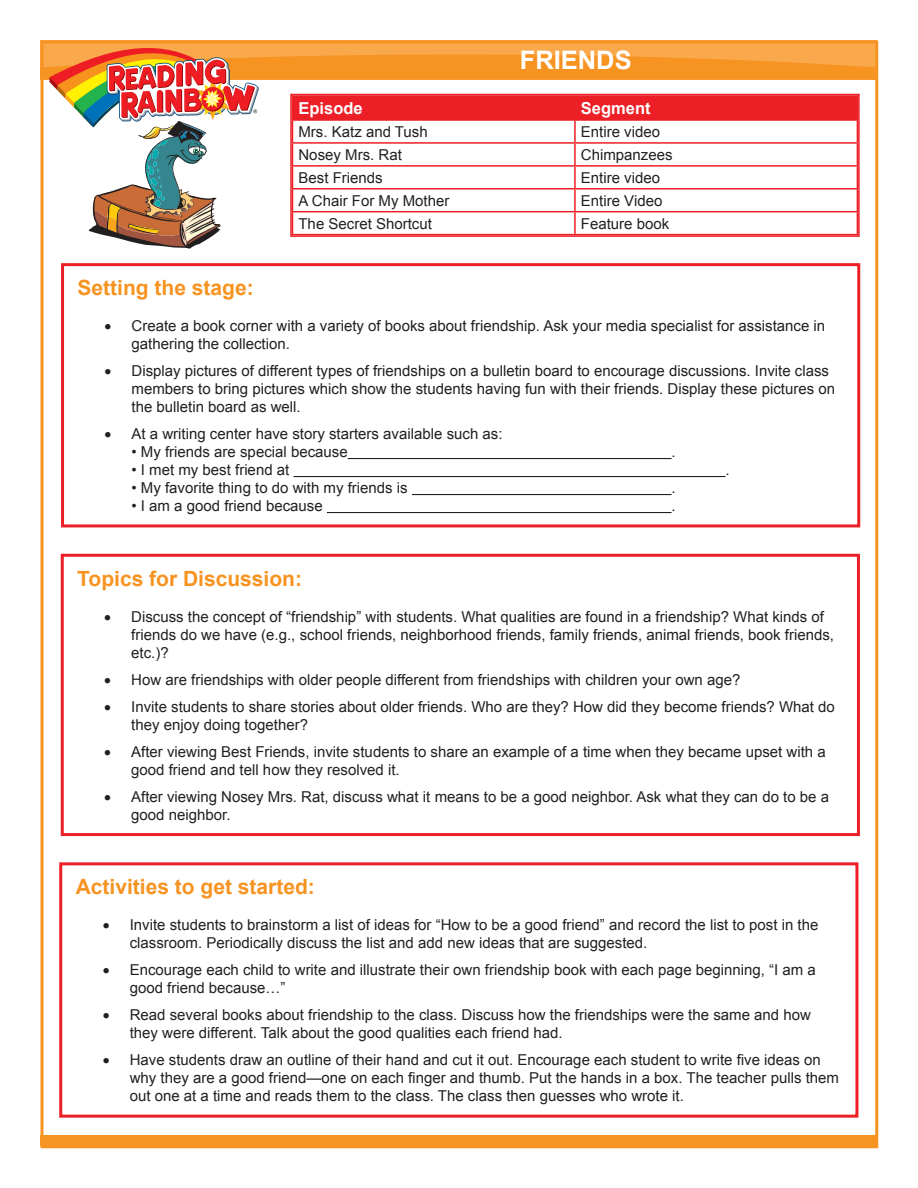
<style>
.page{position:relative;width:918px;height:1188px;background:#fff}
.page>*{position:absolute;margin:0;border:0;box-sizing:border-box;transform-origin:0 0}
.t1{font:700 25.5px "Arial";color:#fff}
.t2{font:700 21px "Arial";color:#f79320}
.t3{font:700 16.5px "Arial";color:#fff}
.t4{font:15px/18px "Arial";color:#231f20}
</style>
<div class="page">
<svg style="left:40px;top:40px;width:838px;height:40px;background:#f79f3b"></svg>
<div style="left:40px;top:1135px;width:838px;height:11px;background:#f79320"></div>
<svg style="left:40px;top:48px;width:838px;height:201px"></svg>
<hr style="left:292px;top:119px;width:283px;height:2px;background:#ed1f26">
<hr style="left:575px;top:119px;width:283px;height:2px;background:#ed1f26">
<div style="left:290px;top:94px;width:570px;height:143px;border:2px solid #ed1f26"></div>
<div style="left:61px;top:554px;width:799px;height:282px;border:3px solid #ed1f26"></div>
<hr style="left:348px;top:458px;width:324px;height:1px;background:#231f20">
<hr style="left:294px;top:476px;width:432px;height:1px;background:#231f20">
<hr style="left:412px;top:494px;width:260px;height:1px;background:#231f20">
<hr style="left:327px;top:512px;width:345px;height:1px;background:#231f20">
<div style="left:61px;top:263px;width:799px;height:264px;border:3px solid #ed1f26"></div>
<div style="left:59px;top:862px;width:799px;height:256px;border:3px solid #ed1f26"></div>
<p class="t1" style="left:520px;top:43px;width:113px">FRIENDS</p>
<p class="t3" style="left:298px;top:97px;width:66px">Episode</p>
<p class="t3" style="left:581px;top:97px;width:71px">Segment</p>
<p class="t4" style="left:298px;top:123px;width:131px">Mrs. Katz and Tush</p>
<p class="t4" style="left:581px;top:123px;width:81px">Entire video</p>
<p class="t4" style="left:298px;top:146px;width:105px">Nosey Mrs. Rat</p>
<p class="t4" style="left:581px;top:146px;width:93px">Chimpanzees</p>
<p class="t4" style="left:298px;top:169px;width:86px">Best Friends</p>
<p class="t4" style="left:581px;top:169px;width:81px">Entire video</p>
<p class="t4" style="left:298px;top:192px;width:152px">A Chair For My Mother</p>
<p class="t4" style="left:581px;top:192px;width:83px">Entire Video</p>
<p class="t4" style="left:298px;top:215px;width:135px">The Secret Shortcut</p>
<p class="t4" style="left:581px;top:215px;width:90px">Feature book</p>
<p class="t2" style="left:78px;top:274px;width:178px">Setting the stage:</p>
<p class="t4" style="left:132px;top:317px;width:695px;text-indent:-27px">• Create a book corner with a variety of books about friendship. Ask your media specialist for assistance in gathering the collection.</p>
<p class="t4" style="left:132px;top:362px;width:705px;text-indent:-27px">• Display pictures of different types of friendships on a bulletin board to encourage discussions. Invite class members to bring pictures which show the students having fun with their friends. Display these pictures on the bulletin board as well.</p>
<p class="t4" style="left:105px;top:425px;width:399px">• At a writing center have story starters available such as:</p>
<p class="t4" style="left:132px;top:443px;width:218px">• My friends are special because</p>
<p class="t4" style="left:672px;top:443px;width:6px">.</p>
<p class="t4" style="left:132px;top:461px;width:159px">• I met my best friend at</p>
<p class="t4" style="left:726px;top:461px;width:6px">.</p>
<p class="t4" style="left:132px;top:479px;width:278px">• My favorite thing to do with my friends is</p>
<p class="t4" style="left:672px;top:479px;width:6px">.</p>
<p class="t4" style="left:132px;top:497px;width:193px">• I am a good friend because</p>
<p class="t4" style="left:672px;top:497px;width:6px">.</p>
<p class="t2" style="left:77px;top:564px;width:226px">Topics for Discussion:</p>
<p class="t4" style="left:131px;top:607px;width:704px;text-indent:-27px">• Discuss the concept of “friendship” with students. What qualities are found in a friendship? What kinds of friends do we have (e.g., school friends, neighborhood friends, family friends, animal friends, book friends, etc.)?</p>
<p class="t4" style="left:104px;top:670px;width:638px">• How are friendships with older people different from friendships with children your own age?</p>
<p class="t4" style="left:131px;top:697px;width:705px;text-indent:-27px">• Invite students to share stories about older friends. Who are they? How did they become friends? What do they enjoy doing together?</p>
<p class="t4" style="left:131px;top:742px;width:696px;text-indent:-27px">• After viewing Best Friends, invite students to share an example of a time when they became upset with a good friend and tell how they resolved it.</p>
<p class="t4" style="left:131px;top:787px;width:699px;text-indent:-27px">• After viewing Nosey Mrs. Rat, discuss what it means to be a good neighbor. Ask what they can do to be a good neighbor.</p>
<p class="t2" style="left:76px;top:873px;width:241px">Activities to get started:</p>
<p class="t4" style="left:130px;top:916px;width:690px;text-indent:-27px">• Invite students to brainstorm a list of ideas for “How to be a good friend” and record the list to post in the classroom. Periodically discuss the list and add new ideas that are suggested.</p>
<p class="t4" style="left:130px;top:961px;width:688px;text-indent:-27px">• Encourage each child to write and illustrate their own friendship book with each page beginning, “I am a good friend because…”</p>
<p class="t4" style="left:130px;top:1006px;width:683px;text-indent:-27px">• Read several books about friendship to the class. Discuss how the friendships were the same and how they were different. Talk about the good qualities each friend had.</p>
<p class="t4" style="left:130px;top:1051px;width:711px;text-indent:-27px">• Have students draw an outline of their hand and cut it out. Encourage each student to write five ideas on why they are a good friend—one on each finger and thumb. Put the hands in a box. The teacher pulls them out one at a time and reads them to the class. The class then guesses who wrote it.</p>
</div>
